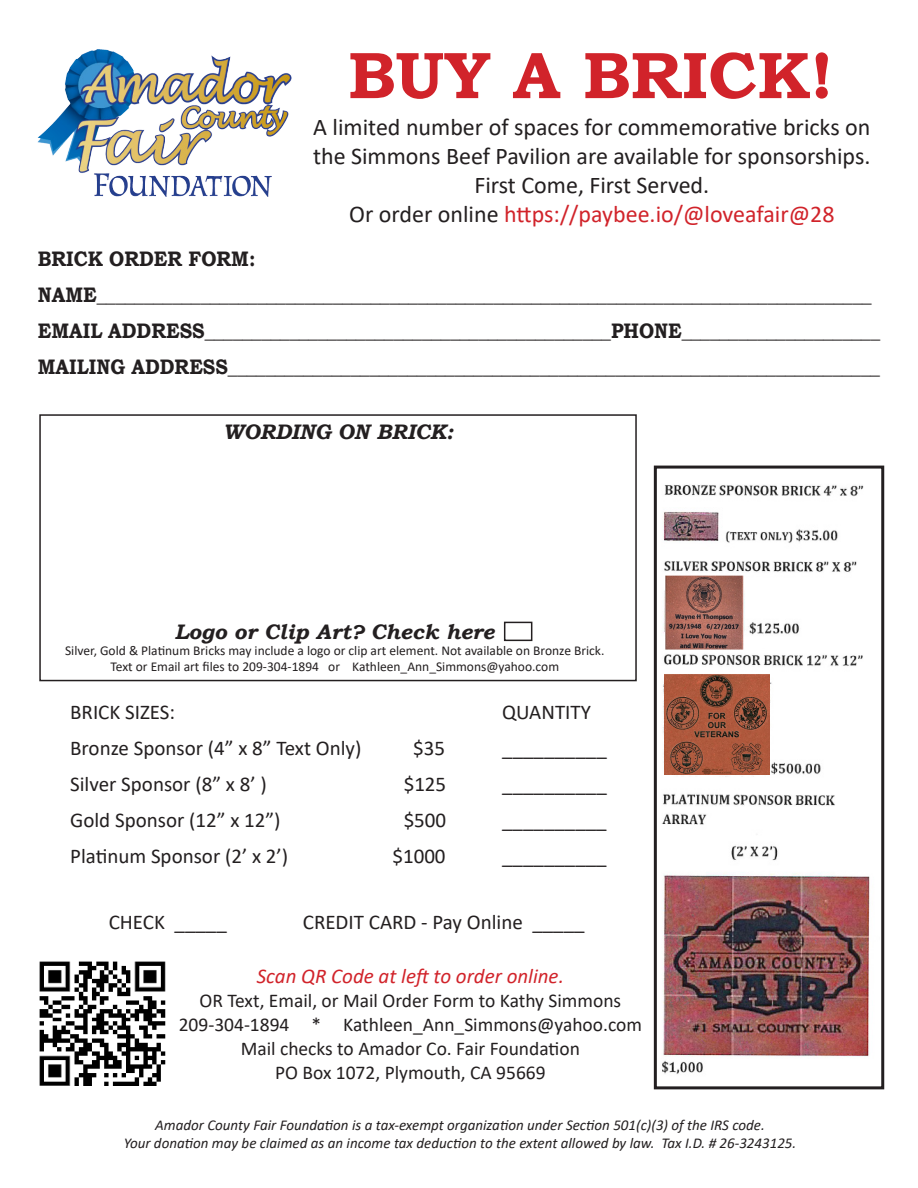
<style>
.page{position:relative;width:918px;height:1188px;background:#fff}
.page>*{position:absolute;margin:0;border:0;box-sizing:border-box;transform-origin:0 0}
.t1{font:700 66px "Bookman Old Style";color:#d1232a}
.t2{font:24px/28.8px "Calibri";color:#231f20;text-align:center}
.t3{font:24px "Calibri";color:#d1232a}
.t4{font:700 21px "Bookman Old Style";color:#231f20;scale:.9 1}
.t5{font:21px "Calibri";color:#231f20}
.t6{font:italic 700 21px "Bookman Old Style";color:#231f20}
.t7{font:italic 21px "Calibri";color:#d1232a}
.t8{font:19.5px "Calibri";color:#231f20}
.t9{font:italic 15px/18px "Calibri";color:#231f20;text-align:center}
.t10{font:13.5px "Calibri";color:#231f20}
.s1{color:#231f20}
</style>
<div class="page">
<img style="left:38px;top:50px;width:254px;height:147px">
<div style="left:39px;top:414px;width:598px;height:267px;border:2px solid #231f20"></div>
<img style="left:662px;top:485px;width:208px;height:589px">
<div style="left:654px;top:466px;width:230px;height:623px;border:3px solid #231f20"></div>
<div style="left:504px;top:622px;width:28px;height:19px;border:2px solid #231f20"></div>
<img style="left:666px;top:576px;width:78px;height:74px">
<img style="left:665px;top:674px;width:105px;height:101px">
<img style="left:39px;top:961px;width:126px;height:125px">
<p class="t1" style="left:348px;top:28px;width:487px">BUY A BRICK!</p>
<p class="t2" style="left:313px;top:112px;width:559px">A limited number of spaces for commemorative bricks on the Simmons Beef Pavilion are available for sponsorships.<br>First Come, First Served.</p>
<p class="t3" style="left:349px;top:197px;width:487px"><span class="s1">Or order online</span> https://paybee.io/@loveafair@28</p>
<p class="t4" style="left:38px;top:243px;width:243px">BRICK ORDER FORM:</p>
<p class="t4" style="left:38px;top:279px;width:928px">NAME__________________________________________________________________________________</p>
<p class="t4" style="left:38px;top:315px;width:937px">EMAIL ADDRESS___________________________________________PHONE_____________________</p>
<p class="t4" style="left:38px;top:351px;width:937px">MAILING ADDRESS_____________________________________________________________________</p>
<p class="t6" style="left:223px;top:416px;width:232px">WORDING ON BRICK:</p>
<p class="t6" style="left:175px;top:616px;width:321px">Logo or Clip Art? Check here</p>
<p class="t10" style="left:65px;top:641px;width:541px">Silver, Gold &amp; Platinum Bricks may include a logo or clip art element. Not available on Bronze Brick.</p>
<p class="t10" style="left:110px;top:658px;width:450px">Text or Email art files to 209-304-1894 or Kathleen_Ann_Simmons@yahoo.com</p>
<p class="t5" style="left:70px;top:697px;width:107px">BRICK SIZES:</p>
<p class="t5" style="left:502px;top:697px;width:90px">QUANTITY</p>
<p class="t5" style="left:70px;top:733px;width:293px">Bronze Sponsor (4” x 8” Text Only)</p>
<p class="t5" style="left:413px;top:733px;width:33px">$35</p>
<p class="t5" style="left:502px;top:733px;width:106px">__________</p>
<p class="t5" style="left:70px;top:769px;width:198px">Silver Sponsor (8” x 8’ )</p>
<p class="t5" style="left:404px;top:769px;width:44px">$125</p>
<p class="t5" style="left:502px;top:769px;width:106px">__________</p>
<p class="t5" style="left:70px;top:805px;width:212px">Gold Sponsor (12” x 12”)</p>
<p class="t5" style="left:404px;top:805px;width:44px">$500</p>
<p class="t5" style="left:502px;top:805px;width:106px">__________</p>
<p class="t5" style="left:70px;top:841px;width:220px">Platinum Sponsor (2’ x 2’)</p>
<p class="t5" style="left:392px;top:841px;width:55px">$1000</p>
<p class="t5" style="left:502px;top:841px;width:106px">__________</p>
<p class="t5" style="left:109px;top:908px;width:120px">CHECK _____</p>
<p class="t5" style="left:303px;top:908px;width:283px">CREDIT CARD - Pay Online _____</p>
<p class="t7" style="left:257px;top:962px;width:309px">Scan QR Code at left to order online.</p>
<p class="t8" style="left:200px;top:987px;width:423px">OR Text, Email, or Mail Order Form to Kathy Simmons</p>
<p class="t8" style="left:179px;top:1011px;width:465px">209-304-1894 * Kathleen_Ann_Simmons@yahoo.com</p>
<p class="t8" style="left:241px;top:1035px;width:341px">Mail checks to Amador Co. Fair Foundation</p>
<p class="t8" style="left:275px;top:1059px;width:272px">PO Box 1072, Plymouth, CA 95669</p>
<p class="t9" style="left:124px;top:1116px;width:674px">Amador County Fair Foundation is a tax-exempt organization under Section 501(c)(3) of the IRS code.<br>Your donation may be claimed as an income tax deduction to the extent allowed by law. Tax I.D. # 26-3243125.</p>
</div>
